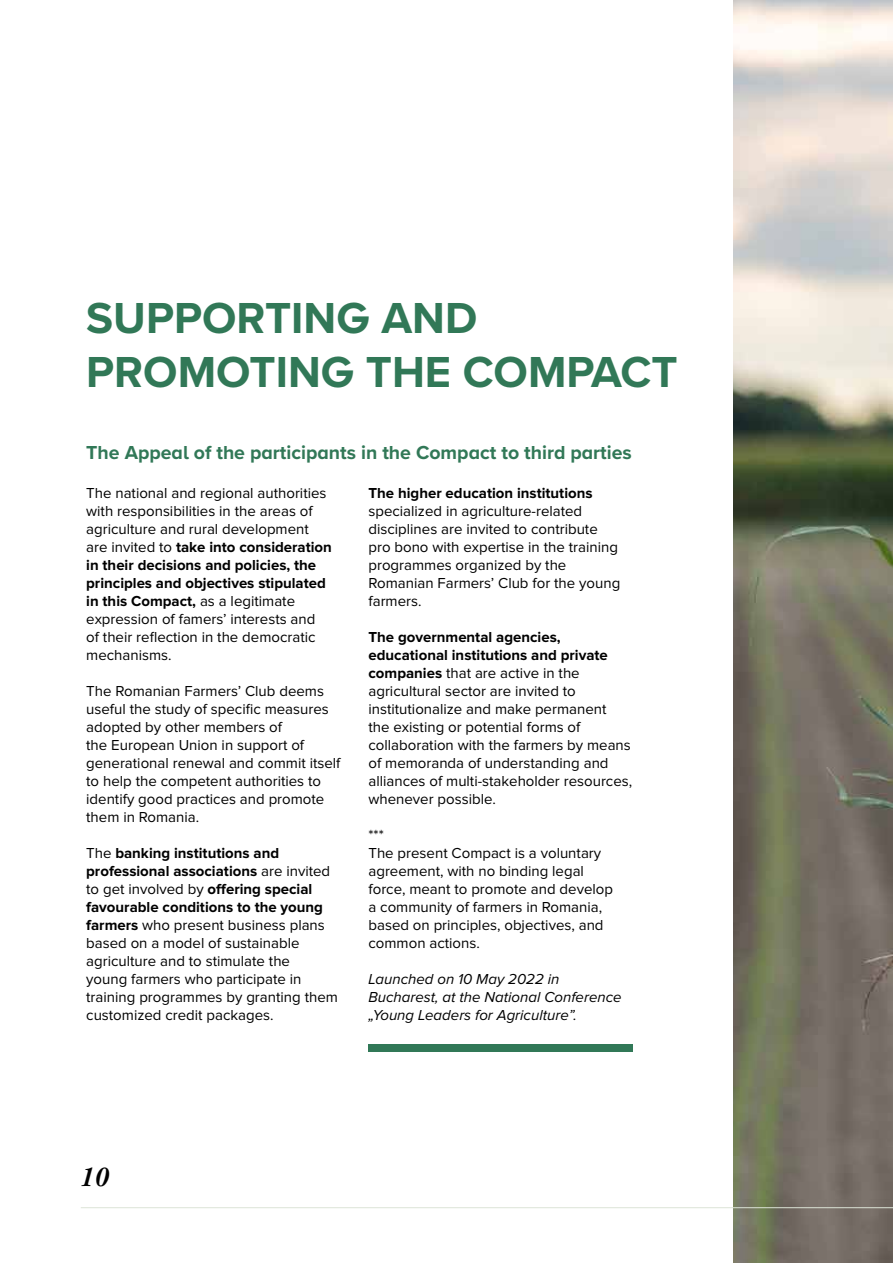
<style>
.page{position:relative;width:893px;height:1263px;background:#fff}
.page>*{position:absolute;margin:0;border:0;box-sizing:border-box;transform-origin:0 0}
.t1{font:700 45px/54px "Proxima Nova A";color:#317857}
.t2{font:italic 700 27px "Baskerville BT";color:#000}
.t3{font:700 19.5px "Proxima Nova A";color:#317857}
.t4{font:15px/18px "Proxima Nova";color:#000}
.t5{font:italic 15px/18px "Proxima Nova";color:#000}
.t6{font:700 15px "Proxima Nova";color:#000}
.s1{font-weight:700}
</style>
<div class="page">
<img style="left:733px;top:0;width:160px;height:1263px">
<div style="left:368px;top:1044px;width:265px;height:8px;background:#317857"></div>
<hr style="left:81px;top:1207px;width:812px;height:1px;background:#dce4d7">
<h1 class="t1" style="left:86px;top:290px;width:593px">SUPPORTING AND<br>PROMOTING THE COMPACT</h1>
<h3 class="t3" style="left:86px;top:438px;width:547px">The Appeal of the participants in the Compact to third parties</h3>
<p class="t4" style="left:86px;top:485px;width:247px">The national and regional authorities with responsibilities in the areas of agriculture and rural development are invited to <span class="s1">take into consideration in their decisions and policies, the principles and objectives stipulated in this Compact,</span> as a legitimate expression of famers’ interests and of their reflection in the democratic mechanisms.</p>
<p class="t4" style="left:86px;top:683px;width:256px">The Romanian Farmers’ Club deems useful the study of specific measures adopted by other members of<br>the European Union in support of generational renewal and commit itself to help the competent authorities to identify good practices and promote them in Romania.</p>
<p class="t4" style="left:86px;top:845px;width:253px">The <span class="s1">banking institutions and professional associations</span> are invited to get involved by <span class="s1">offering special favourable conditions to the young farmers</span> who present business plans based on a model of sustainable agriculture and to stimulate the<br>young farmers who participate in training programmes by granting them customized credit packages.</p>
<p class="t6" style="left:368px;top:486px;width:226px">The higher education institutions</p>
<p class="t4" style="left:368px;top:503px;width:253px">specialized in agriculture-related disciplines are invited to contribute pro bono with expertise in the training programmes organized by the<br>Romanian Farmers’ Club for the young farmers.</p>
<p class="t4" style="left:368px;top:629px;width:265px"><span class="s1">The governmental agencies, educational institutions and private companies</span> that are active in the agricultural sector are invited to institutionalize and make permanent<br>the existing or potential forms of collaboration with the farmers by means of memoranda of understanding and alliances of multi-stakeholder resources, whenever possible.</p>
<p class="t4" style="left:368px;top:827px;width:246px">***<br>The present Compact is a voluntary agreement, with no binding legal force, meant to promote and develop a community of farmers in Romania, based on principles, objectives, and common actions.</p>
<p class="t5" style="left:368px;top:971px;width:255px">Launched on 10 May 2022 in<br>Bucharest, at the National Conference „Young Leaders for Agriculture”.</p>
<h2 class="t2" style="left:81px;top:1160px;width:31px">10</h2>
</div>
